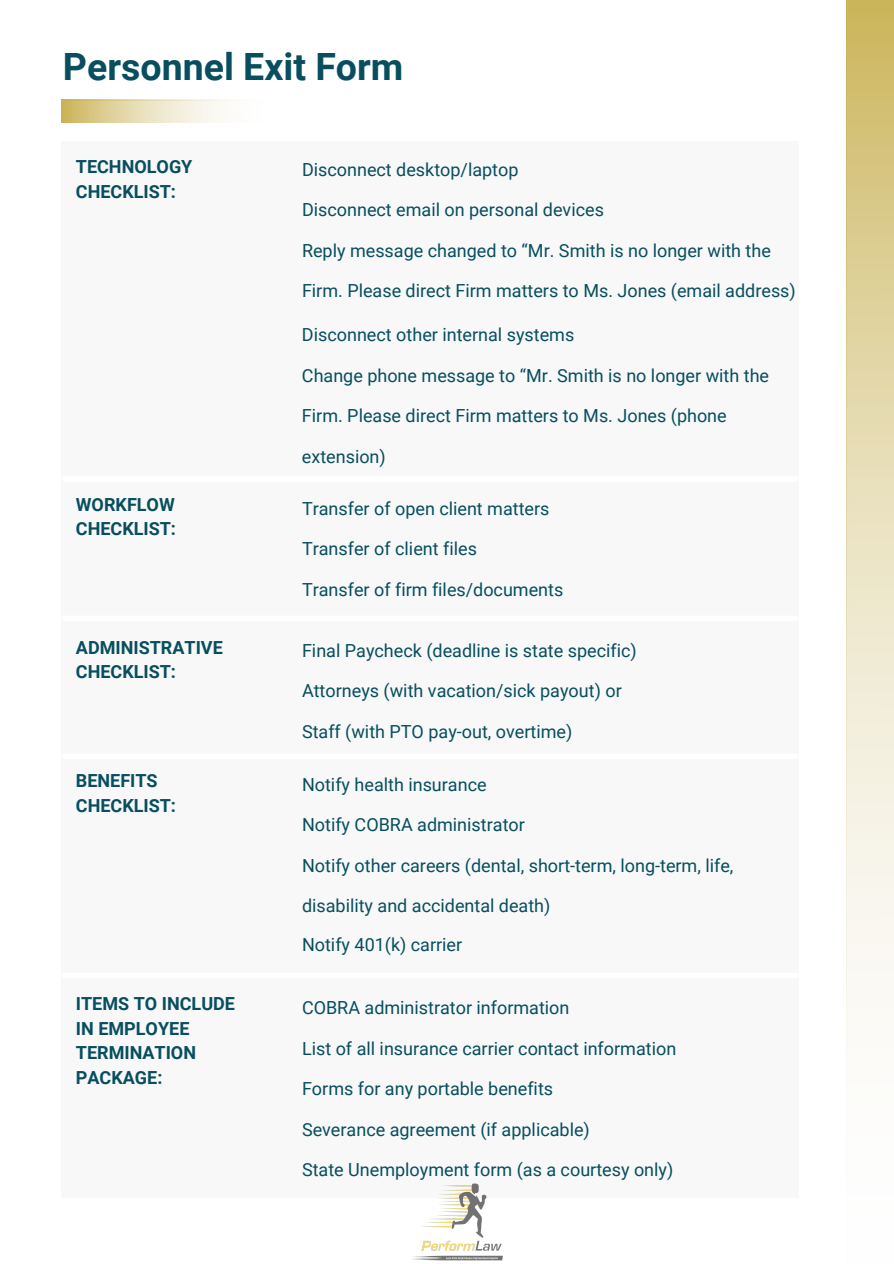
<style>
.page{position:relative;width:894px;height:1264px;background:#fff}
.page>*{position:absolute;margin:0;border:0;box-sizing:border-box;transform-origin:0 0}
.t1{font:700 37.5px "Roboto";color:#074e5e}
.t2{font:18px/38.4px "Roboto";color:#074e5e}
.t3{font:700 18px/24.8px "Roboto";color:#074e5e}
</style>
<div class="page">
<svg style="left:846px;top:0;width:47px;height:1095px"></svg>
<div style="left:61px;top:141px;width:737px;height:1057px;background:#f8f8f8"></div>
<svg style="left:61px;top:99px;width:174px;height:23px"></svg>
<div style="left:65px;top:753px;width:731px;height:6px;background:#fff"></div>
<div style="left:65px;top:476px;width:731px;height:5px;background:#fff"></div>
<div style="left:65px;top:615px;width:731px;height:6px;background:#fff"></div>
<div style="left:65px;top:972px;width:731px;height:6px;background:#fff"></div>
<img style="left:413px;top:1183px;width:90px;height:78px">
<p class="t1" style="left:63px;top:45px;width:342px">Personnel Exit Form</p>
<p class="t3" style="left:76px;top:154px;width:118px">TECHNOLOGY<br>CHECKLIST:</p>
<p class="t3" style="left:76px;top:492px;width:102px">WORKFLOW<br>CHECKLIST:</p>
<p class="t3" style="left:76px;top:635px;width:148px">ADMINISTRATIVE<br>CHECKLIST:</p>
<p class="t3" style="left:76px;top:768px;width:102px">BENEFITS<br>CHECKLIST:</p>
<p class="t3" style="left:76px;top:991px;width:161px">ITEMS TO INCLUDE<br>IN EMPLOYEE<br>TERMINATION<br>PACKAGE:</p>
<p class="t2" style="left:302px;top:150px;width:218px">Disconnect desktop/laptop</p>
<p class="t2" style="left:302px;top:191px;width:303px">Disconnect email on personal devices</p>
<p class="t2" style="left:302px;top:231px;width:470px">Reply message changed to “Mr. Smith is no longer with the</p>
<p class="t2" style="left:302px;top:272px;width:495px">Firm. Please direct Firm matters to Ms. Jones (email address)</p>
<p class="t2" style="left:302px;top:316px;width:274px">Disconnect other internal systems</p>
<p class="t2" style="left:302px;top:356px;width:468px">Change phone message to “Mr. Smith is no longer with the</p>
<p class="t2" style="left:302px;top:397px;width:426px">Firm. Please direct Firm matters to Ms. Jones (phone</p>
<p class="t2" style="left:302px;top:437px;width:85px">extension)</p>
<p class="t2" style="left:302px;top:489px;width:249px">Transfer of open client matters</p>
<p class="t2" style="left:302px;top:530px;width:176px">Transfer of client files</p>
<p class="t2" style="left:302px;top:570px;width:263px">Transfer of firm files/documents</p>
<p class="t2" style="left:302px;top:631px;width:336px">Final Paycheck (deadline is state specific)</p>
<p class="t2" style="left:302px;top:672px;width:321px">Attorneys (with vacation/sick payout) or</p>
<p class="t2" style="left:302px;top:712px;width:272px">Staff (with PTO pay-out, overtime)</p>
<p class="t2" style="left:302px;top:765px;width:186px">Notify health insurance</p>
<p class="t2" style="left:302px;top:805px;width:224px">Notify COBRA administrator</p>
<p class="t2" style="left:302px;top:846px;width:433px">Notify other careers (dental, short-term, long-term, life,</p>
<p class="t2" style="left:302px;top:887px;width:250px">disability and accidental death)<br>Notify 401(k) carrier</p>
<p class="t2" style="left:302px;top:988px;width:269px">COBRA administrator information</p>
<p class="t2" style="left:302px;top:1029px;width:375px">List of all insurance carrier contact information</p>
<p class="t2" style="left:302px;top:1069px;width:252px">Forms for any portable benefits</p>
<p class="t2" style="left:302px;top:1110px;width:289px">Severance agreement (if applicable)</p>
<p class="t2" style="left:302px;top:1150px;width:373px">State Unemployment form (as a courtesy only)</p>
</div>
